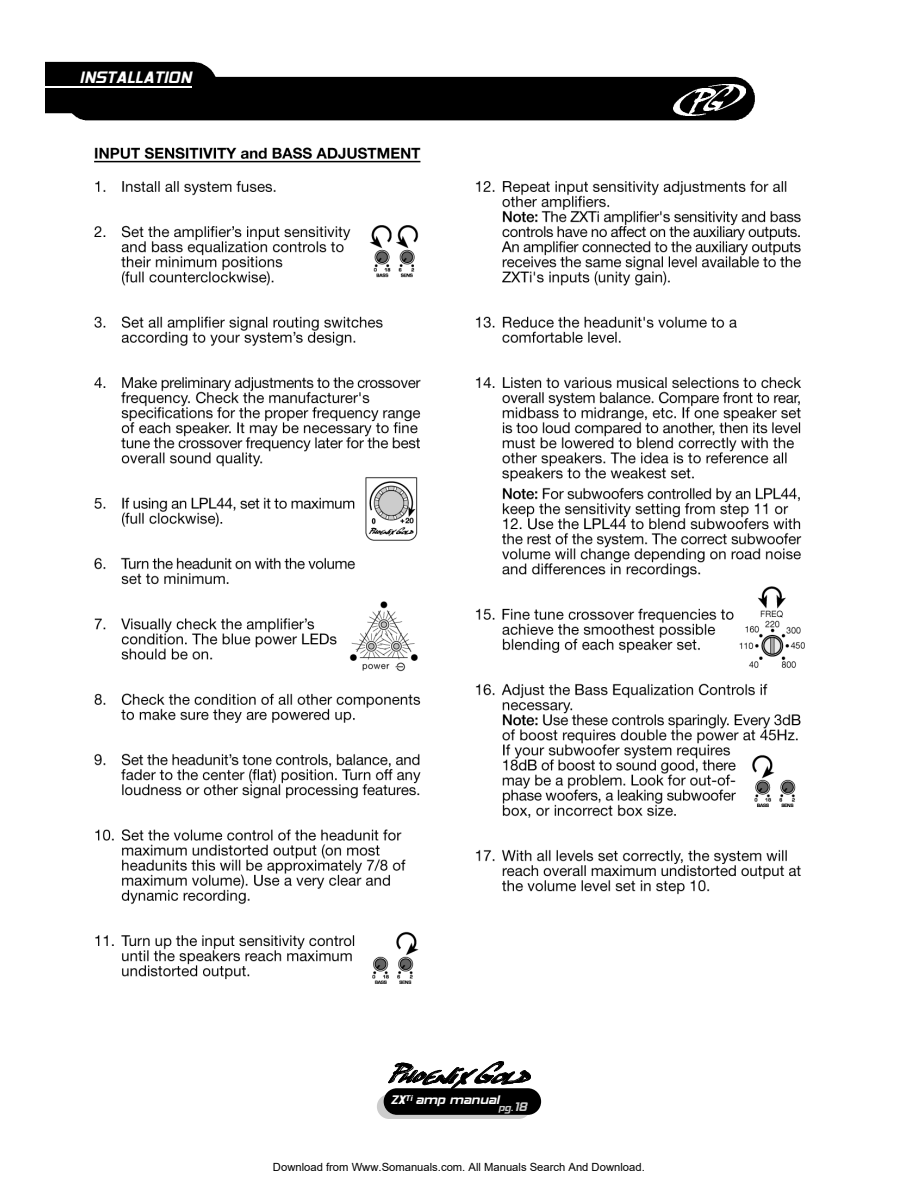
<style>
.page{position:relative;width:918px;height:1188px;background:#fff}
.page>*{position:absolute;margin:0;border:0;box-sizing:border-box;transform-origin:0 0}
.t1{font:18px "Hemi Head 426";color:#fff}
.t2{font:13.5px "Hemi Head 426";color:#fff}
.t3{font:11.25px "Arial";color:#000}
.t4{font:10.5px "Hemi Head 426";color:#ccc}
.s1{font-size:13.5px}
</style>
<div class="page">
<div style="left:377px;top:1094px;width:154px;height:25px;background:#ccc;border-radius:12px"></div>
<div style="left:384px;top:1088px;width:157px;height:27px;background:#000;border-radius:13px"></div>
<svg style="left:389px;top:1061px;width:142px;height:28px"></svg>
<img style="left:94px;top:147px;width:710px;height:837px">
<svg style="left:45px;top:62px;width:710px;height:58px"></svg>
<hr style="left:45px;top:87px;width:147px;height:1px;background:#fff">
<img style="left:673px;top:89px;width:43px;height:26px">
<img style="left:704px;top:84px;width:41px;height:27px">
<h1 class="t1" style="left:79px;top:69px;width:113px">INSTALLATION</h1>
<p class="t2" style="left:391px;top:1094px;width:110px">ZX<sup>Ti</sup> amp manual</p>
<p class="t4" style="left:498px;top:1103px;width:30px">pg.<span class="s1">18</span></p>
<p class="t3" style="left:273px;top:1160px;width:373px">Download from Www.Somanuals.com. All Manuals Search And Download.</p>
</div>
